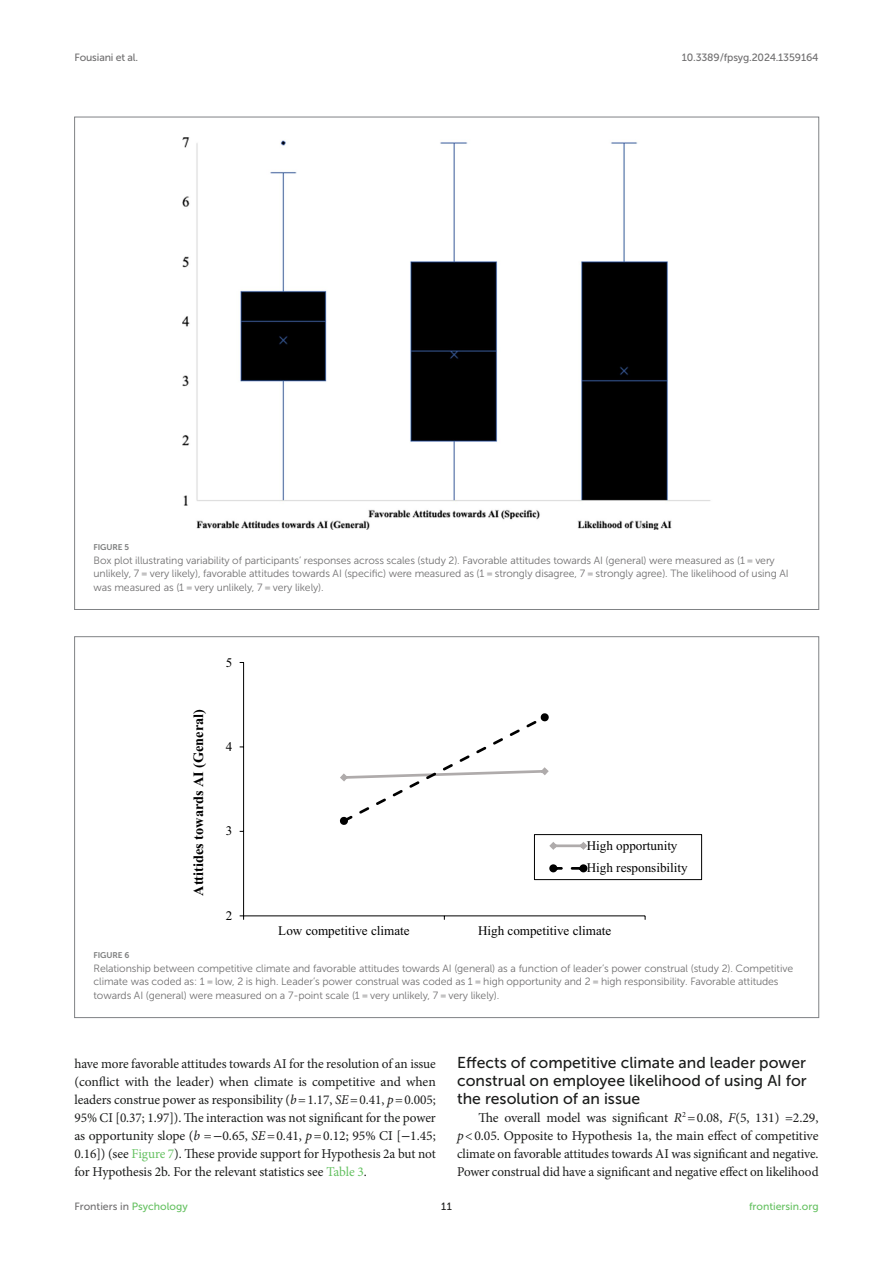
<style>
.page{position:relative;width:893px;height:1263px;background:#fff}
.page>*{position:absolute;margin:0;border:0;box-sizing:border-box;transform-origin:0 0}
.HEAD_3{font:15.75px/18px "Museo Sans 500";color:#1b1c1b;text-align:justify}
.t1{font:700 14.4px "Times New Roman";color:#000}
.TEXT_FLUSH{font:13.5px/18px "Minion Pro";letter-spacing:-.005em;color:#1b1c1b;text-align:justify}
.t2{font:13.05px/22.5px "Times New Roman";color:#000}
.FIG_LEG{font:10.5px/13.5px "Museo Sans 300";letter-spacing:-.01em;color:#706f70}
.t3{font:10.5px "Museo Sans 500";letter-spacing:-.015em;color:#706f70}
.t4{font:10.5px "Museo Sans 500";color:#65c161}
.t5{font:10.5px "Museo Sans 500";color:#1b1c1b}
.FIG_HD{font:8.25px "Museo Sans 700";letter-spacing:-.01em;color:#7e7f7f}
.s1{font-style:italic}
.s2{font-family:"STIX General"}
.s3{color:#65c161}
</style>
<div class="page">
<img style="left:182px;top:137px;width:529px;height:393px">
<hr style="left:243px;top:662px;width:1px;height:254px;background:#000">
<hr style="left:244px;top:915px;width:401px;height:1px;background:#000">
<svg style="left:339px;top:713px;width:210px;height:112px"></svg>
<div style="left:534px;top:834px;width:168px;height:46px;border:1px solid #000"></div>
<svg style="left:549px;top:842px;width:38px;height:8px"></svg>
<svg style="left:549px;top:864px;width:38px;height:8px"></svg>
<p class="t3" style="left:74px;top:51px;width:65px">Fousiani et al.</p>
<p class="t3" style="left:682px;top:51px;width:138px">10.3389/fpsyg.2024.1359164</p>
<p class="FIG_HD" style="left:94px;top:543px;width:37px">FIGURE 5</p>
<p class="FIG_LEG" style="left:94px;top:553px;width:697px">Box plot illustrating variability of participants’ responses across scales (study 2). Favorable attitudes towards AI (general) were measured as (1 = very unlikely, 7 = very likely), favorable attitudes towards AI (specific) were measured as (1 = strongly disagree, 7 = strongly agree). The likelihood of using AI was measured as (1 = very unlikely, 7 = very likely).</p>
<p class="t1" style="left:188px;top:896px;width:188px;rotate:-90deg">Attitides towards AI (General)</p>
<p class="t2" style="left:226px;top:651px;width:8px">5</p>
<p class="t2" style="left:226px;top:735px;width:8px">4</p>
<p class="t2" style="left:226px;top:820px;width:8px">3</p>
<p class="t2" style="left:226px;top:904px;width:8px">2</p>
<p class="t2" style="left:587px;top:834px;width:102px">High opportunity<br>High responsibility</p>
<p class="t2" style="left:278px;top:919px;width:133px">Low competitive climate</p>
<p class="t2" style="left:478px;top:919px;width:135px">High competitive climate</p>
<p class="FIG_HD" style="left:94px;top:951px;width:37px">FIGURE 6</p>
<p class="FIG_LEG" style="left:94px;top:961px;width:701px">Relationship between competitive climate and favorable attitudes towards AI (general) as a function of leader’s power construal (study 2). Competitive climate was coded as: 1 = low, 2 is high. Leader’s power construal was coded as 1 = high opportunity and 2 = high responsibility. Favorable attitudes towards AI (general) were measured on a 7-point scale (1 = very unlikely, 7 = very likely).</p>
<p class="TEXT_FLUSH" style="left:74px;top:1055px;width:363px">have more favorable attitudes towards AI for the resolution of an issue (conflict with the leader) when climate is competitive and when leaders construe power as responsibility (<span class="s1">b</span>=1.17, <span class="s1">SE</span>=0.41, <span class="s1">p</span>=0.005; 95% CI [0.37; 1.97]). The interaction was not significant for the power as opportunity slope (<span class="s1">b</span> =<span class="s2">−</span>0.65, <span class="s1">SE</span>=0.41, <span class="s1">p</span>=0.12; 95% CI [<span class="s2">−</span>1.45; 0.16]) (see <span class="s3">Figure 7</span>). These provide support for Hypothesis 2a but not for Hypothesis 2b. For the relevant statistics see <span class="s3">Table 3</span>.</p>
<p class="HEAD_3" style="left:457px;top:1054px;width:351px">Effects of competitive climate and leader power construal on employee likelihood of using AI for the resolution of an issue</p>
<p class="TEXT_FLUSH" style="left:457px;top:1109px;width:363px;text-indent:21px">The overall model was significant <span class="s1">R</span><sup>2</sup> =0.08, <span class="s1">F</span>(5, 131) =2.29, <span class="s1">p</span>&lt;0.05. Opposite to Hypothesis 1a, the main effect of competitive climate on favorable attitudes towards AI was significant and negative.<br>Power construal did have a significant and negative effect on likelihood</p>
<p class="t3" style="left:74px;top:1200px;width:115px">Frontiers in <span class="s3">Psychology</span></p>
<p class="t5" style="left:441px;top:1200px;width:12px">11</p>
<p class="t4" style="left:749px;top:1200px;width:71px">frontiersin.org</p>
</div>
